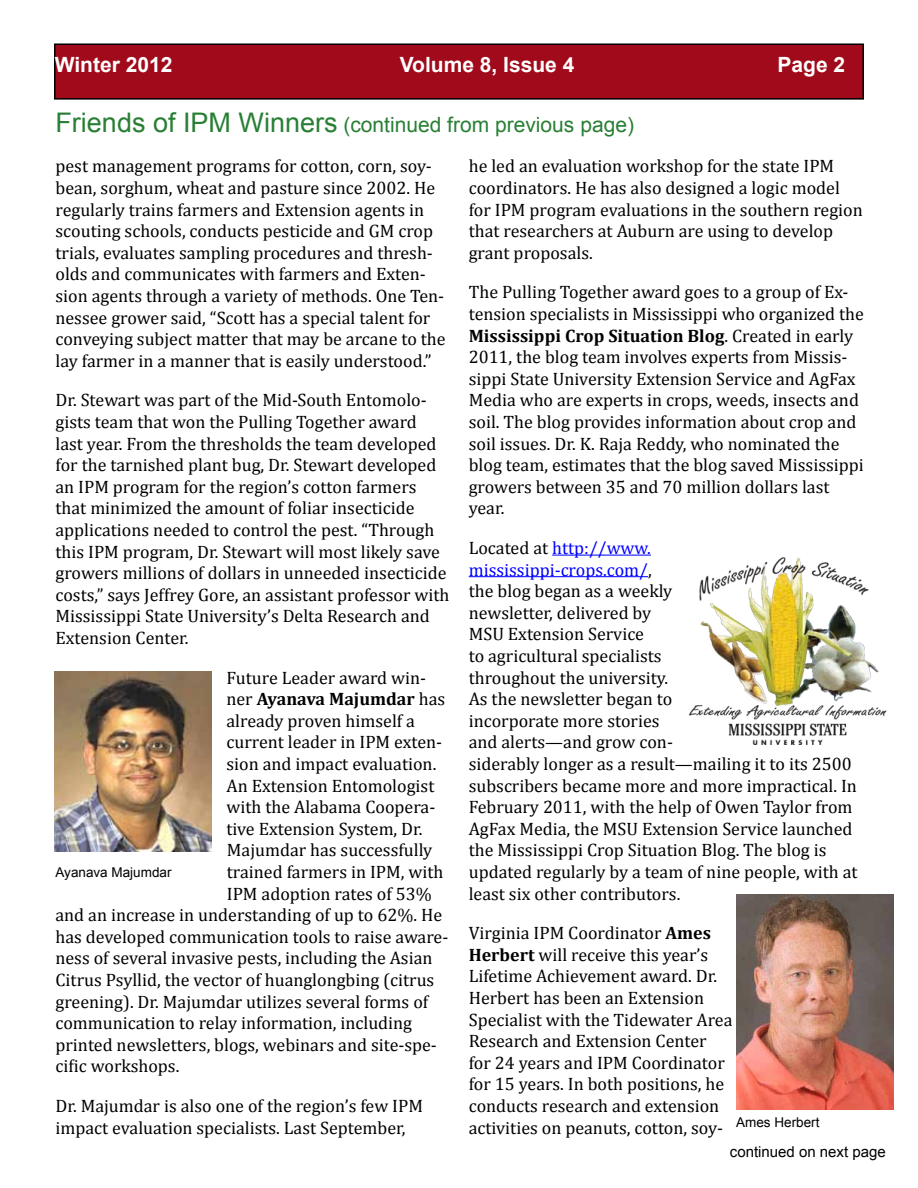
<style>
.page{position:relative;width:918px;height:1188px;background:#fff}
.page>*{position:absolute;margin:0;border:0;box-sizing:border-box;transform-origin:0 0}
.t1{font:21px "Arial";color:#287f34}
.t2{font:700 21px "Arial";color:#fff}
.t3{font:18px/21.6px "Cambria";color:#000}
.t4{font:700 18px "Cambria";color:#000}
.t5{font:15px "Arial";color:#000}
.t6{font:13.5px "Arial";color:#000}
.s1{font-size:27px}
.s2{font-weight:400}
.s3{font-weight:700}
.s4{color:#00f}
</style>
<div class="page">
<div style="left:55px;top:44px;width:808px;height:55px;background:#a10a1a"></div>
<div style="left:54px;top:44px;width:810px;height:56px;border:2px solid #000"></div>
<hr style="left:552px;top:555px;width:99px;height:1px;background:#00f">
<hr style="left:469px;top:576px;width:179px;height:1px;background:#00f">
<img style="left:54px;top:671px;width:158px;height:181px">
<img style="left:688px;top:557px;width:199px;height:188px">
<img style="left:736px;top:895px;width:158px;height:215px">
<p class="t2" style="left:55px;top:50px;width:119px">Winter 2012</p>
<p class="t2" style="left:400px;top:50px;width:176px">Volume 8, Issue 4</p>
<p class="t2" style="left:778px;top:50px;width:69px">Page 2</p>
<p class="t1" style="left:56px;top:111px;width:580px"><span class="s1">Friends of IPM Winners</span> (continued from previous page)</p>
<p class="t3" style="left:56px;top:155px;width:392px">pest management programs for cotton, corn, soy&shy;bean, sorghum, wheat and pasture since 2002. He regularly trains farmers and Extension agents in scouting schools, conducts pesticide and GM crop trials, evaluates sampling procedures and thresh&shy;olds and communicates with farmers and Exten&shy;sion agents through a variety of methods. One Ten&shy;nessee grower said, “Scott has a special talent for conveying subject matter that may be arcane to the lay farmer in a manner that is easily understood.”</p>
<p class="t3" style="left:56px;top:389px;width:395px">Dr. Stewart was part of the Mid-South Entomolo&shy;gists team that won the Pulling Together award<br>last year. From the thresholds the team developed for the tarnished plant bug, Dr. Stewart developed an IPM program for the region’s cotton farmers that minimized the amount of foliar insecticide applications needed to control the pest. “Through this IPM program, Dr. Stewart will most likely save growers millions of dollars in unneeded insecticide costs,” says Jeffrey Gore, an assistant professor with Mississippi State University’s Delta Research and Extension Center.</p>
<p class="t3" style="left:226px;top:667px;width:201px">Future Leader award win-</p>
<p class="t4" style="left:226px;top:688px;width:220px"><span class="s2">ner</span> Ayanava Majumdar <span class="s2">has</span></p>
<p class="t3" style="left:226px;top:710px;width:190px">already proven himself a</p>
<p class="t3" style="left:226px;top:731px;width:217px">current leader in IPM exten-</p>
<p class="t3" style="left:226px;top:753px;width:211px">sion and impact evaluation.</p>
<p class="t3" style="left:226px;top:775px;width:209px">An Extension Entomologist</p>
<p class="t3" style="left:226px;top:796px;width:210px">with the Alabama Coopera-</p>
<p class="t3" style="left:226px;top:818px;width:198px">tive Extension System, Dr.</p>
<p class="t3" style="left:227px;top:839px;width:207px">Majumdar has successfully</p>
<p class="t3" style="left:227px;top:861px;width:218px">trained farmers in IPM, with</p>
<p class="t3" style="left:227px;top:883px;width:206px">IPM adoption rates of 53%</p>
<p class="t3" style="left:55px;top:904px;width:388px">and an increase in understanding of up to 62%. He</p>
<p class="t3" style="left:55px;top:926px;width:394px">has developed communication tools to raise aware-</p>
<p class="t3" style="left:55px;top:947px;width:379px">ness of several invasive pests, including the Asian</p>
<p class="t3" style="left:55px;top:969px;width:380px">Citrus Psyllid, the vector of huanglongbing (citrus</p>
<p class="t3" style="left:55px;top:991px;width:374px">greening). Dr. Majumdar utilizes several forms of</p>
<p class="t3" style="left:55px;top:1012px;width:358px">communication to relay information, including</p>
<p class="t3" style="left:55px;top:1034px;width:383px">printed newsletters, blogs, webinars and site-spe-</p>
<p class="t3" style="left:55px;top:1055px;width:125px">cific workshops.</p>
<p class="t3" style="left:55px;top:1095px;width:369px">Dr. Majumdar is also one of the region’s few IPM impact evaluation specialists. Last September,</p>
<p class="t3" style="left:469px;top:155px;width:396px">he led an evaluation workshop for the state IPM coordinators. He has also designed a logic model for IPM program evaluations in the southern region that researchers at Auburn are using to develop grant proposals.</p>
<p class="t3" style="left:469px;top:281px;width:397px">The Pulling Together award goes to a group of Ex&shy;tension specialists in Mississippi who organized the <span class="s3">Mississippi Crop Situation Blog</span>. Created in early 2011, the blog team involves experts from Missis&shy;sippi State University Extension Service and AgFax Media who are experts in crops, weeds, insects and soil. The blog provides information about crop and soil issues. Dr. K. Raja Reddy, who nominated the blog team, estimates that the blog saved Mississippi growers between 35 and 70 million dollars last year.</p>
<p class="t3" style="left:469px;top:537px;width:390px">Located at <span class="s4">http://www.<br>mississippi-crops.com/</span>,<br>the blog began as a weekly<br>newsletter, delivered by<br>MSU Extension Service<br>to agricultural specialists<br>throughout the university.<br>As the newsletter began to<br>incorporate more stories<br>and alerts—and grow con-<br>siderably longer as a result—mailing it to its 2500 subscribers became more and more impractical. In February 2011, with the help of Owen Taylor from AgFax Media, the MSU Extension Service launched the Mississippi Crop Situation Blog. The blog is updated regularly by a team of nine people, with at least six other contributors.</p>
<p class="t3" style="left:469px;top:922px;width:265px">Virginia IPM Coordinator <span class="s3">Ames<br>Herbert</span> will receive this year’s<br>Lifetime Achievement award. Dr.<br>Herbert has been an Extension<br>Specialist with the Tidewater Area<br>Research and Extension Center for 24 years and IPM Coordinator for 15 years. In both positions, he conducts research and extension activities on peanuts, cotton, soy-</p>
<p class="t6" style="left:56px;top:863px;width:118px">Ayanava Majumdar</p>
<p class="t6" style="left:736px;top:1114px;width:85px">Ames Herbert</p>
<p class="t5" style="left:730px;top:1142px;width:157px">continued on next page</p>
</div>
